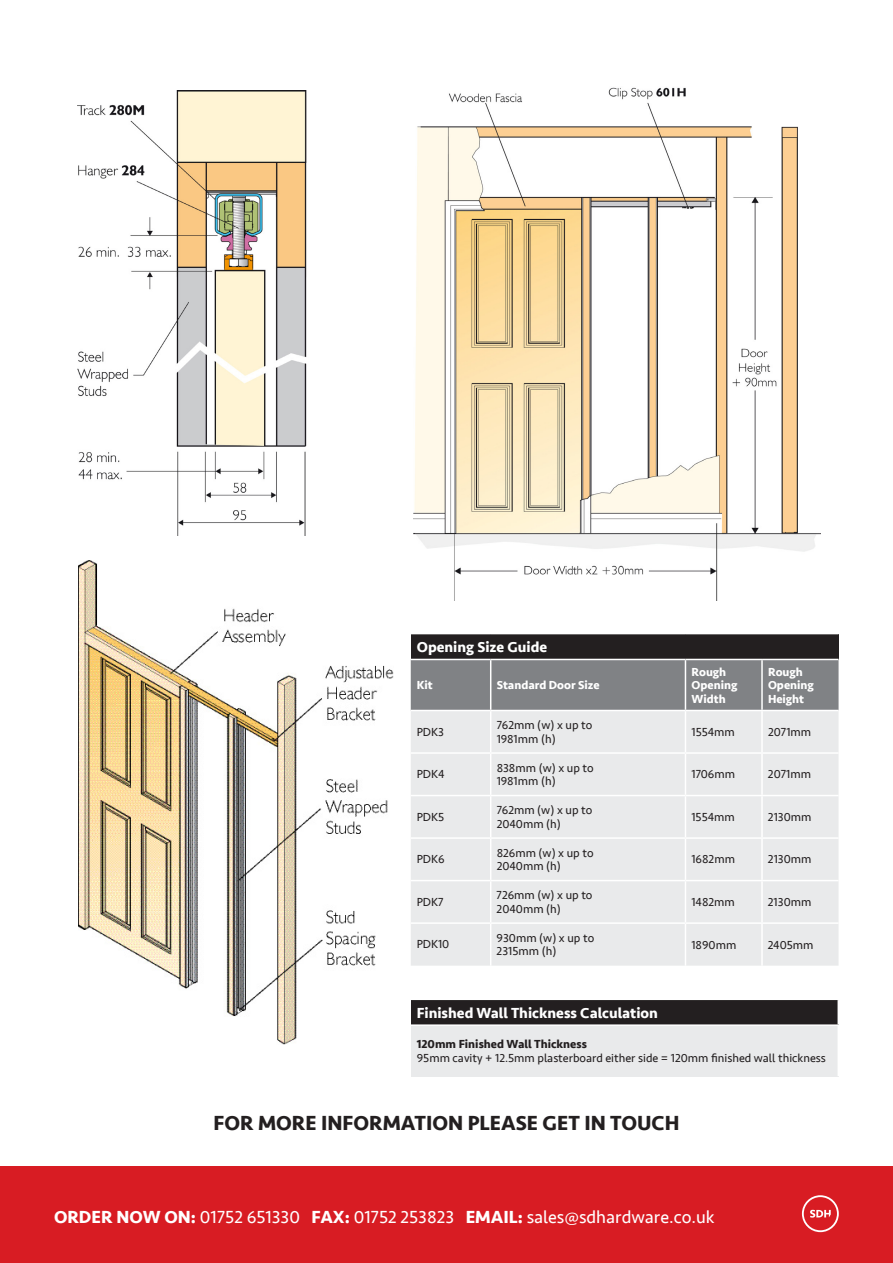
<style>
.page{position:relative;width:893px;height:1263px;background:#fff}
.page>*{position:absolute;margin:0;border:0;box-sizing:border-box;transform-origin:0 0}
.t1{font:700 21px "Seravek";color:#231f20}
.t2{font:18px "Seravek";color:#fff}
.t3{font:700 15px "Seravek";color:#fff}
.t4{font:12px/13.5px "Seravek";color:#231f20}
.t5{font:700 12px/13.5px "Seravek";color:#fff}
.t6{font:700 12px "Seravek";color:#231f20}
.s1{font-weight:700}
</style>
<div class="page">
<div style="left:0;top:1166px;width:893px;height:97px;background:#d81c23"></div>
<svg style="left:802px;top:1195px;width:37px;height:37px"></svg>
<img style="left:78px;top:90px;width:229px;height:445px">
<img style="left:79px;top:561px;width:315px;height:483px">
<img style="left:413px;top:87px;width:407px;height:514px">
<div style="left:411px;top:634px;width:427px;height:25px;background:#231f20"></div>
<div style="left:411px;top:660px;width:427px;height:50px;background:#808285"></div>
<div style="left:411px;top:711px;width:427px;height:255px;background:#e9eaeb"></div>
<hr style="left:411px;top:752px;width:80px;height:2px;background:#fff">
<hr style="left:491px;top:752px;width:194px;height:2px;background:#fff">
<hr style="left:685px;top:752px;width:77px;height:2px;background:#fff">
<hr style="left:762px;top:752px;width:76px;height:2px;background:#fff">
<hr style="left:411px;top:795px;width:80px;height:1px;background:#fff">
<hr style="left:491px;top:795px;width:194px;height:1px;background:#fff">
<hr style="left:685px;top:795px;width:77px;height:1px;background:#fff">
<hr style="left:762px;top:795px;width:76px;height:1px;background:#fff">
<hr style="left:411px;top:837px;width:80px;height:2px;background:#fff">
<hr style="left:491px;top:837px;width:194px;height:2px;background:#fff">
<hr style="left:685px;top:837px;width:77px;height:2px;background:#fff">
<hr style="left:762px;top:837px;width:76px;height:2px;background:#fff">
<hr style="left:411px;top:880px;width:80px;height:1px;background:#fff">
<hr style="left:491px;top:880px;width:194px;height:1px;background:#fff">
<hr style="left:685px;top:880px;width:77px;height:1px;background:#fff">
<hr style="left:762px;top:880px;width:76px;height:1px;background:#fff">
<hr style="left:411px;top:922px;width:80px;height:2px;background:#fff">
<hr style="left:491px;top:922px;width:194px;height:2px;background:#fff">
<hr style="left:685px;top:922px;width:77px;height:2px;background:#fff">
<hr style="left:762px;top:922px;width:76px;height:2px;background:#fff">
<hr style="left:490px;top:660px;width:1px;height:50px;background:#fff">
<hr style="left:685px;top:660px;width:1px;height:50px;background:#fff">
<hr style="left:761px;top:660px;width:2px;height:50px;background:#fff">
<hr style="left:490px;top:711px;width:1px;height:41px;background:#fff">
<hr style="left:685px;top:711px;width:1px;height:41px;background:#fff">
<hr style="left:761px;top:711px;width:2px;height:41px;background:#fff">
<hr style="left:490px;top:754px;width:1px;height:41px;background:#fff">
<hr style="left:685px;top:754px;width:1px;height:41px;background:#fff">
<hr style="left:761px;top:754px;width:2px;height:41px;background:#fff">
<hr style="left:490px;top:796px;width:1px;height:41px;background:#fff">
<hr style="left:685px;top:796px;width:1px;height:41px;background:#fff">
<hr style="left:761px;top:796px;width:2px;height:41px;background:#fff">
<hr style="left:490px;top:839px;width:1px;height:41px;background:#fff">
<hr style="left:685px;top:839px;width:1px;height:41px;background:#fff">
<hr style="left:761px;top:839px;width:2px;height:41px;background:#fff">
<hr style="left:490px;top:881px;width:1px;height:41px;background:#fff">
<hr style="left:685px;top:881px;width:1px;height:41px;background:#fff">
<hr style="left:761px;top:881px;width:2px;height:41px;background:#fff">
<hr style="left:490px;top:924px;width:1px;height:42px;background:#fff">
<hr style="left:685px;top:924px;width:1px;height:42px;background:#fff">
<hr style="left:761px;top:924px;width:2px;height:42px;background:#fff">
<div style="left:411px;top:999px;width:427px;height:26px;background:#231f20"></div>
<div style="left:411px;top:1025px;width:427px;height:51px;background:#e9eaeb"></div>
<hr style="left:411px;top:998px;width:428px;height:2px;background:#fff">
<hr style="left:837px;top:1000px;width:2px;height:24px;background:#fff">
<hr style="left:411px;top:1024px;width:428px;height:2px;background:#fff">
<hr style="left:837px;top:1026px;width:2px;height:50px;background:#fff">
<p class="t3" style="left:417px;top:635px;width:132px">Opening Size Guide</p>
<p class="t5" style="left:417px;top:678px;width:17px">Kit</p>
<p class="t5" style="left:497px;top:678px;width:105px">Standard Door Size</p>
<p class="t5" style="left:691px;top:665px;width:47px">Rough<br>Opening<br>Width</p>
<p class="t5" style="left:768px;top:665px;width:47px">Rough<br>Opening<br>Height</p>
<p class="t4" style="left:417px;top:725px;width:29px">PDK3</p>
<p class="t4" style="left:497px;top:718px;width:97px">762mm (w) x up to<br>1981mm (h)</p>
<p class="t4" style="left:691px;top:725px;width:45px">1554mm</p>
<p class="t4" style="left:768px;top:725px;width:45px">2071mm</p>
<p class="t4" style="left:417px;top:767px;width:29px">PDK4</p>
<p class="t4" style="left:497px;top:761px;width:99px">838mm (w) x up to<br>1981mm (h)</p>
<p class="t4" style="left:691px;top:767px;width:45px">1706mm</p>
<p class="t4" style="left:768px;top:767px;width:45px">2071mm</p>
<p class="t4" style="left:417px;top:810px;width:29px">PDK5</p>
<p class="t4" style="left:497px;top:803px;width:97px">762mm (w) x up to<br>2040mm (h)</p>
<p class="t4" style="left:691px;top:810px;width:45px">1554mm</p>
<p class="t4" style="left:768px;top:810px;width:45px">2130mm</p>
<p class="t4" style="left:417px;top:853px;width:29px">PDK6</p>
<p class="t4" style="left:497px;top:846px;width:98px">826mm (w) x up to<br>2040mm (h)</p>
<p class="t4" style="left:691px;top:853px;width:45px">1682mm</p>
<p class="t4" style="left:768px;top:853px;width:45px">2130mm</p>
<p class="t4" style="left:417px;top:895px;width:28px">PDK7</p>
<p class="t4" style="left:497px;top:888px;width:97px">726mm (w) x up to<br>2040mm (h)</p>
<p class="t4" style="left:691px;top:895px;width:45px">1482mm</p>
<p class="t4" style="left:768px;top:895px;width:45px">2130mm</p>
<p class="t4" style="left:417px;top:938px;width:34px">PDK10</p>
<p class="t4" style="left:497px;top:931px;width:99px">930mm (w) x up to<br>2315mm (h)</p>
<p class="t4" style="left:691px;top:938px;width:46px">1890mm</p>
<p class="t4" style="left:768px;top:938px;width:47px">2405mm</p>
<p class="t3" style="left:417px;top:1001px;width:243px">Finished Wall Thickness Calculation</p>
<p class="t6" style="left:417px;top:1034px;width:172px">120mm Finished Wall Thickness</p>
<p class="t4" style="left:417px;top:1051px;width:411px">95mm cavity + 12.5mm plasterboard either side = 120mm finished wall thickness</p>
<h1 class="t1" style="left:214px;top:1106px;width:467px">FOR MORE INFORMATION PLEASE GET IN TOUCH</h1>
<h2 class="t2" style="left:54px;top:1203px;width:662px"><span class="s1">ORDER NOW ON:</span> 01752 651330 <span class="s1">FAX:</span> 01752 253823 <span class="s1">EMAIL:</span> sales@sdhardware.co.uk</h2>
</div>
